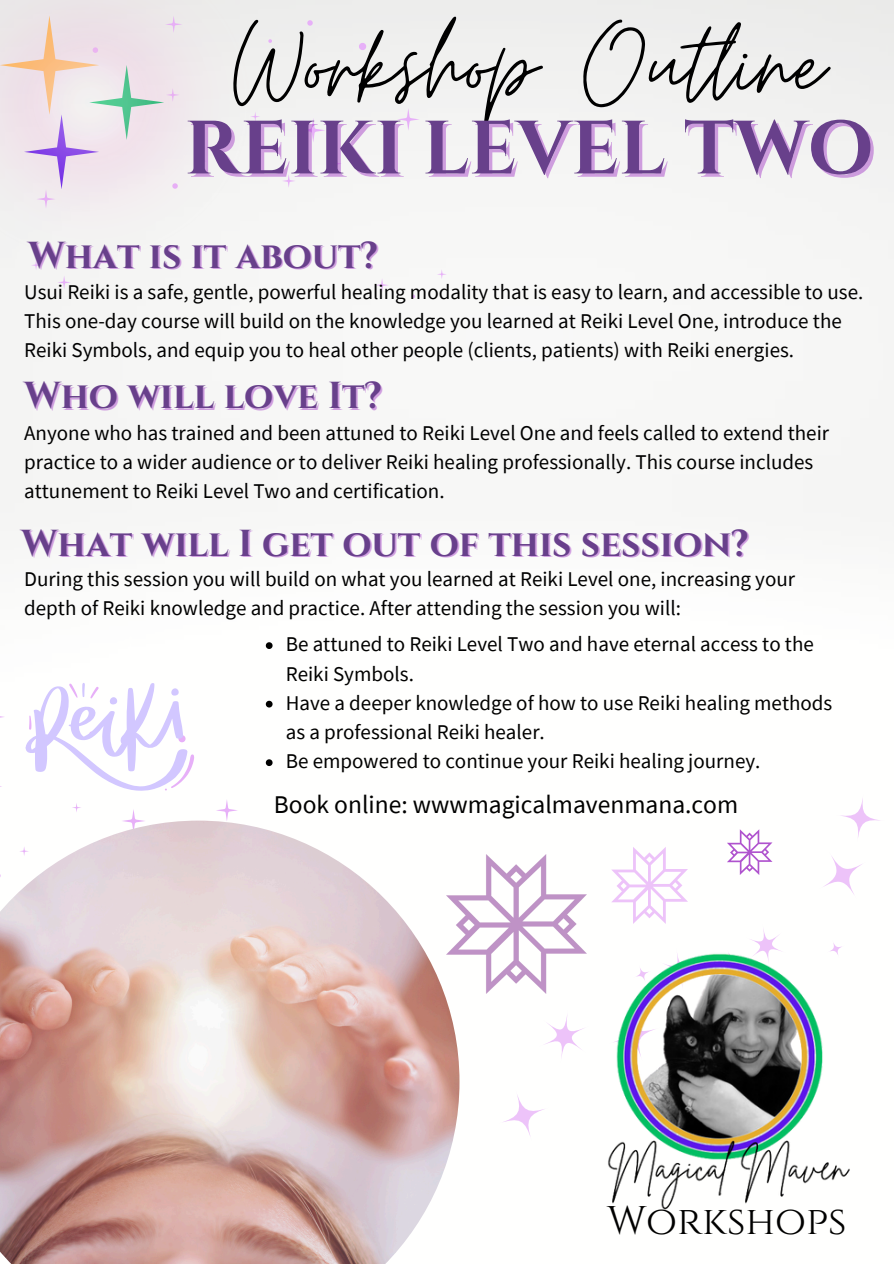
<style>
.page{position:relative;width:894px;height:1264px;background:#fff}
.page>*{position:absolute;margin:0;border:0;box-sizing:border-box;transform-origin:0 0}
.t1{font:122.7px "Moon Time";color:#000}
.t2{font:700 75.3px "Cinzel";color:#68408b}
.t3{font:39.9px "Cinzel";color:#000}
.t4{font:700 37.5px "Cinzel";color:#68408b}
.t5{font:25.5px "Source Sans Pro";color:#000}
.t6{font:21px/29.2px "Source Sans Pro";color:#000}
</style>
<div class="page">
<svg style="left:397px;top:108px;width:22px;height:23px"></svg>
<svg style="left:57px;top:275px;width:14px;height:14px"></svg>
<svg style="left:332px;top:159px;width:9px;height:10px"></svg>
<svg style="left:436px;top:269px;width:10px;height:10px"></svg>
<svg style="left:375px;top:278px;width:14px;height:14px"></svg>
<svg style="left:282px;top:174px;width:13px;height:14px"></svg>
<svg style="left:301px;top:118px;width:24px;height:24px"></svg>
<svg style="left:307px;top:20px;width:6px;height:6px"></svg>
<svg style="left:268px;top:39px;width:4px;height:4px"></svg>
<svg style="left:411px;top:294px;width:4px;height:4px"></svg>
<svg style="left:359px;top:43px;width:7px;height:7px"></svg>
<svg style="left:543px;top:1022px;width:16px;height:23px"></svg>
<svg style="left:818px;top:851px;width:48px;height:48px"></svg>
<svg style="left:498px;top:1089px;width:51px;height:51px"></svg>
<svg style="left:835px;top:793px;width:49px;height:49px"></svg>
<img style="left:559px;top:927px;width:291px;height:283px">
<svg style="left:216px;top:799px;width:22px;height:21px"></svg>
<svg style="left:72px;top:803px;width:9px;height:9px"></svg>
<svg style="left:128px;top:809px;width:11px;height:11px"></svg>
<img style="left:0;top:820px;width:459px;height:443px">
<img style="left:446px;top:854px;width:140px;height:139px">
<svg style="left:611px;top:847px;width:76px;height:77px"></svg>
<svg style="left:727px;top:829px;width:45px;height:46px"></svg>
<img style="left:0;top:0;width:264px;height:273px">
<svg style="left:26px;top:682px;width:168px;height:108px"></svg>
<svg style="left:266px;top:642px;width:6px;height:7px"></svg>
<svg style="left:266px;top:700px;width:6px;height:7px"></svg>
<svg style="left:266px;top:759px;width:6px;height:7px"></svg>
<p class="t1" style="left:233px;top:-10px;width:592px">Workshop Outline</p>
<p class="t2" style="left:184px;top:100px;width:690px">REIKI LEVEL TWO</p>
<h3 class="t4" style="left:28px;top:231px;width:351px">What is it about?</h3>
<h3 class="t6" style="left:24px;top:277px;width:840px">Usui Reiki is a safe, gentle, powerful healing modality that is easy to learn, and accessible to use.<br>This one-day course will build on the knowledge you learned at Reiki Level One, introduce the<br>Reiki Symbols, and equip you to heal other people (clients, patients) with Reiki energies.</h3>
<p class="t4" style="left:24px;top:372px;width:359px">Who will love It?</p>
<p class="t6" style="left:24px;top:417px;width:806px">Anyone who has trained and been attuned to Reiki Level One and feels called to extend their practice to a wider audience or to deliver Reiki healing professionally. This course includes attunement to Reiki Level Two and certification.</p>
<h2 class="t4" style="left:21px;top:519px;width:728px">What will I get out of this session?</h2>
<h3 class="t6" style="left:24px;top:563px;width:772px">During this session you will build on what you learned at Reiki Level one, increasing your depth of Reiki knowledge and practice. After attending the session you will:</h3>
<p class="t6" style="left:286px;top:629px;width:529px">Be attuned to Reiki Level Two and have eternal access to the<br>Reiki Symbols.</p>
<p class="t6" style="left:286px;top:687px;width:548px">Have a deeper knowledge of how to use Reiki healing methods as a professional Reiki healer.</p>
<p class="t6" style="left:286px;top:746px;width:476px">Be empowered to continue your Reiki healing journey.</p>
<p class="t5" style="left:274px;top:788px;width:465px">Book online: wwwmagicalmavenmana.com</p>
<p class="t3" style="left:606px;top:1194px;width:241px">Workshops</p>
</div>
